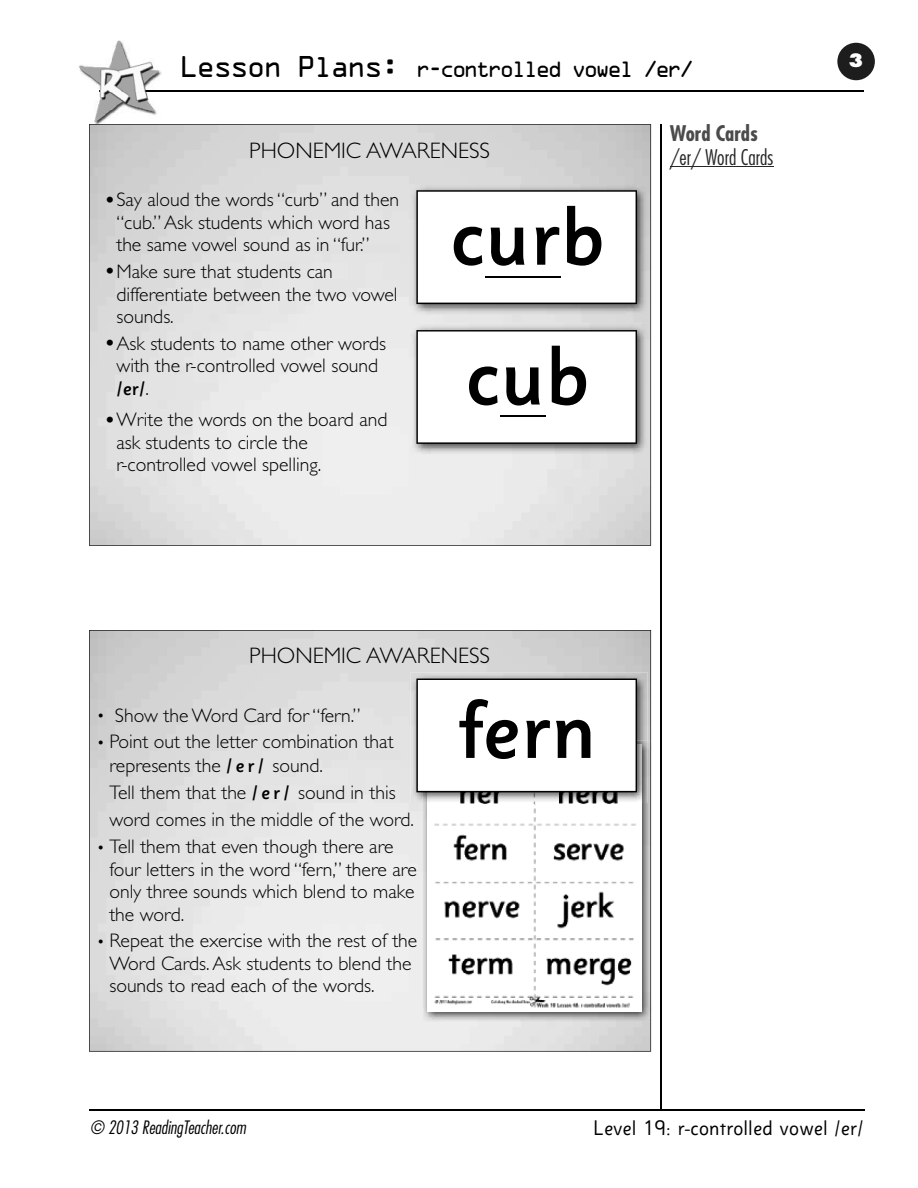
<style>
.page{position:relative;width:918px;height:1188px;background:#fff}
.page>*{position:absolute;margin:0;border:0;box-sizing:border-box;transform-origin:0 0}
.t1{font:500 84.3px/139.8px "Sassoon Sans US Md";color:#000}
.t2{font:300 22.5px "Gill Sans";color:#000}
.t3{font:21px "OCRA";letter-spacing:-.15em;color:#000}
.t4{font:21px "Sassoon Sans US Rg";color:#000}
.t5{font:300 condensed 21px "Futura";color:#272727}
.t6{font:700 condensed 21px "Futura";color:#4b4b4b}
.t7{font:300 19.65px/22.5px "Gill Sans";color:#000}
.t8{font:500 19.65px "Sassoon Sans US Md";color:#000}
.t9{font:italic 300 condensed 18px "Futura";color:#000}
.t10{font:800 18px "Futura";color:#fff}
.s1{font-size:27px}
.s2{font-size:24.6px}
.s3{font-family:"Gill Sans";font-weight:300}
.s4{font-size:16.2px}
.s5{font-family:"Sassoon Sans US Md";font-weight:500}
</style>
<div class="page">
<div style="left:837px;top:43px;width:38px;height:37px;background:#1d1d1d;border-radius:50%"></div>
<hr style="left:99px;top:90px;width:765px;height:2px;background:#000">
<hr style="left:661px;top:124px;width:1px;height:986px;background:#000">
<hr style="left:89px;top:1109px;width:776px;height:2px;background:#000">
<img style="left:79px;top:40px;width:83px;height:84px">
<img style="left:99px;top:90px;width:63px;height:2px">
<svg style="left:89px;top:124px;width:562px;height:422px"></svg>
<svg style="left:89px;top:630px;width:562px;height:422px"></svg>
<hr style="left:670px;top:166px;width:103px;height:1px;background:#272727">
<p class="t3" style="left:180px;top:60px;width:516px"><span class="s1">Lesson Plans:</span> r-controlled vowel /er/</p>
<p class="t10" style="left:849px;top:49px;width:16px">3</p>
<p class="t2" style="left:249px;top:138px;width:242px">PHONEMIC AWARENESS</p>
<p class="t7" style="left:116px;top:189px;width:284px;text-indent:-13px"><span class="s2">•</span>Say aloud the words “curb” and then “cub.” Ask students which word has the same vowel sound as in “fur.”</p>
<p class="t7" style="left:116px;top:260px;width:283px;text-indent:-13px"><span class="s2">•</span>Make sure that students can differentiate between the two vowel sounds.</p>
<p class="t7" style="left:104px;top:332px;width:284px;text-align:center"><span class="s2">•</span>Ask students to name other words with the r-controlled vowel sound</p>
<p class="t8" style="left:116px;top:378px;width:34px">/er/<span class="s3">.</span></p>
<p class="t7" style="left:116px;top:409px;width:273px;text-indent:-13px"><span class="s2">•</span>Write the words on the board and ask students to circle the r-controlled vowel spelling.</p>
<h1 class="t1" style="left:449px;top:170px;width:158px">curb cub</h1>
<p class="t6" style="left:670px;top:120px;width:90px">Word Cards</p>
<p class="t5" style="left:670px;top:144px;width:105px">/er/ Word Cards</p>
<p class="t2" style="left:249px;top:643px;width:242px">PHONEMIC AWARENESS</p>
<p class="t7" style="left:97px;top:704px;width:265px"><span class="s4">•</span> Show the Word Card for “fern.”</p>
<p class="t7" style="left:109px;top:730px;width:286px;line-height:23.2px;text-indent:-13px"><span class="s4">•</span> Point out the letter combination that represents the <span class="s5">/er/</span> sound.</p>
<p class="t7" style="left:109px;top:779px;width:306px;line-height:27.5px">Tell them that the <span class="s5">/er/</span> sound in this word comes in the middle of the word.</p>
<p class="t7" style="left:109px;top:835px;width:309px;text-indent:-13px"><span class="s4">•</span> Tell them that even though there are four letters in the word “fern,” there are only three sounds which blend to make the word.</p>
<p class="t7" style="left:109px;top:929px;width:309px;text-indent:-13px"><span class="s4">•</span> Repeat the exercise with the rest of the<br>Word Cards. Ask students to blend the sounds to read each of the words.</p>
<h1 class="t1" style="left:458px;top:663px;width:140px">fern</h1>
<p class="t9" style="left:90px;top:1116px;width:157px">© 2013 ReadingTeacher.com</p>
<p class="t4" style="left:594px;top:1116px;width:272px">Level 19: r-controlled vowel /er/</p>
</div>
